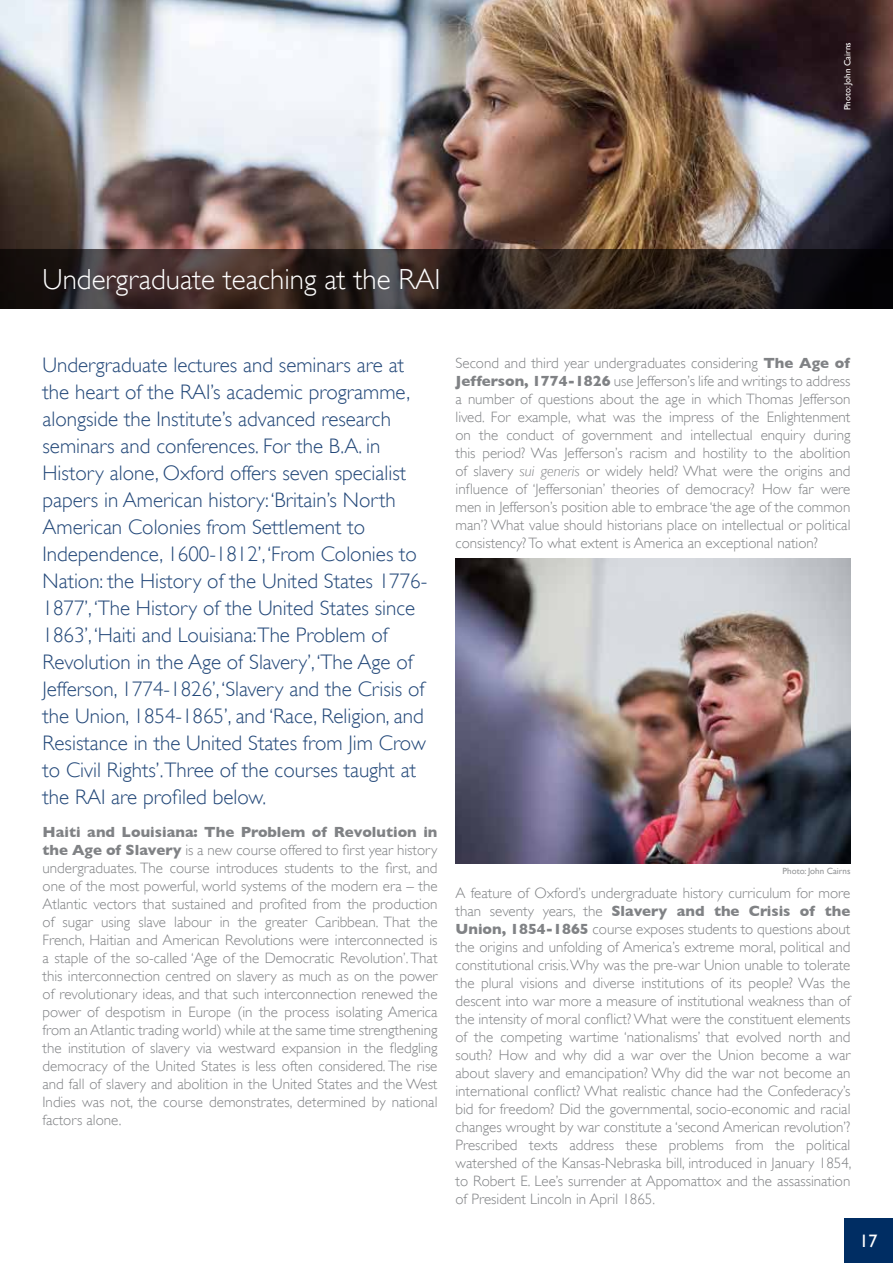
<style>
.page{position:relative;width:893px;height:1263px;background:#fff}
.page>*{position:absolute;margin:0;border:0;box-sizing:border-box;transform-origin:0 0}
.t1{font:300 28.95px "Gill Sans";color:#fff}
.t2{font:300 21px/27px "Gill Sans";color:#234879}
.t3{font:18px "Gill Sans";color:#fff}
.t4{font:300 15px/18px "Gill Sans";color:#808285;text-align:justify}
.t5{font:9px "Gill Sans";color:#949698}
.t6{font:9px "Gill Sans";color:#fff}
.s1{font-weight:700}
.s2{font-style:italic}
</style>
<div class="page">
<img style="left:0;top:0;width:893px;height:249px">
<svg style="left:0;top:249px;width:893px;height:59px;background:#2e2320"></svg>
<div style="left:844px;top:1218px;width:49px;height:45px;background:#002d63"></div>
<img style="left:455px;top:558px;width:395px;height:305px">
<p class="t6" style="left:842px;top:110px;width:69px;rotate:-90deg">Photo: John Cairns</p>
<h1 class="t1" style="left:43px;top:256px;width:400px">Undergraduate teaching at the RAI</h1>
<p class="t2" style="left:43px;top:350px;width:386px">Undergraduate lectures and seminars are at the heart of the RAI’s academic programme, alongside the Institute’s advanced research seminars and conferences. For the B.A. in History alone, Oxford offers seven specialist papers in American history: ‘Britain’s North American Colonies from Settlement to Independence, 1600-1812’, ‘From Colonies to Nation: the History of the United States 1776- 1877’, ‘The History of the United States since 1863’, ‘Haiti and Louisiana:The Problem of Revolution in the Age of Slavery’, ‘The Age of Jefferson, 1774-1826’, ‘Slavery and the Crisis of the Union, 1854-1865’, and ‘Race, Religion, and Resistance in the United States from Jim Crow to Civil Rights’.Three of the courses taught at the RAI are profiled below.</p>
<p class="t4" style="left:43px;top:822px;width:396px"><span class="s1">Haiti and Louisiana: The Problem of Revolution in the Age of Slavery</span> is a new course offered to first year history undergraduates. The course introduces students to the first, and one of the most powerful, world systems of the modern era – the Atlantic vectors that sustained and profited from the production of sugar using slave labour in the greater Caribbean. That the French, Haitian and American Revolutions were interconnected is a staple of the so-called ‘Age of the Democratic Revolution’. That this interconnection centred on slavery as much as on the power of revolutionary ideas, and that such interconnection renewed the power of despotism in Europe (in the process isolating America from an Atlantic trading world) while at the same time strengthening the institution of slavery via westward expansion in the fledgling democracy of the United States is less often considered. The rise and fall of slavery and abolition in the United States and the West Indies was not, the course demonstrates, determined by national factors alone.</p>
<p class="t4" style="left:455px;top:353px;width:396px">Second and third year undergraduates considering <span class="s1">The Age of Jefferson, 1774-1826</span> use Jefferson’s life and writings to address a number of questions about the age in which Thomas Jefferson lived. For example, what was the impress of the Enlightenment on the conduct of government and intellectual enquiry during this period? Was Jefferson’s racism and hostility to the abolition of slavery <span class="s2">sui generis</span> or widely held? What were the origins and influence of ‘Jeffersonian’ theories of democracy? How far were men in Jefferson’s position able to embrace ‘the age of the common man’? What value should historians place on intellectual or political consistency? To what extent is America an exceptional nation?</p>
<p class="t5" style="left:783px;top:865px;width:69px">Photo: John Cairns</p>
<p class="t4" style="left:455px;top:883px;width:398px">A feature of Oxford’s undergraduate history curriculum for more than seventy years, the <span class="s1">Slavery and the Crisis of the Union, 1854-1865</span> course exposes students to questions about the origins and unfolding of America’s extreme moral, political and constitutional crisis. Why was the pre-war Union unable to tolerate the plural visions and diverse institutions of its people? Was the descent into war more a measure of institutional weakness than of the intensity of moral conflict? What were the constituent elements of the competing wartime ‘nationalisms’ that evolved north and south? How and why did a war over the Union become a war about slavery and emancipation? Why did the war not become an international conflict? What realistic chance had the Confederacy’s bid for freedom? Did the governmental, socio-economic and racial changes wrought by war constitute a ‘second American revolution’?<br>Prescribed texts address these problems from the political watershed of the Kansas-Nebraska bill, introduced in January 1854, to Robert E. Lee’s surrender at Appomattox and the assassination of President Lincoln in April 1865.</p>
<p class="t3" style="left:859px;top:1230px;width:19px">17</p>
</div>
